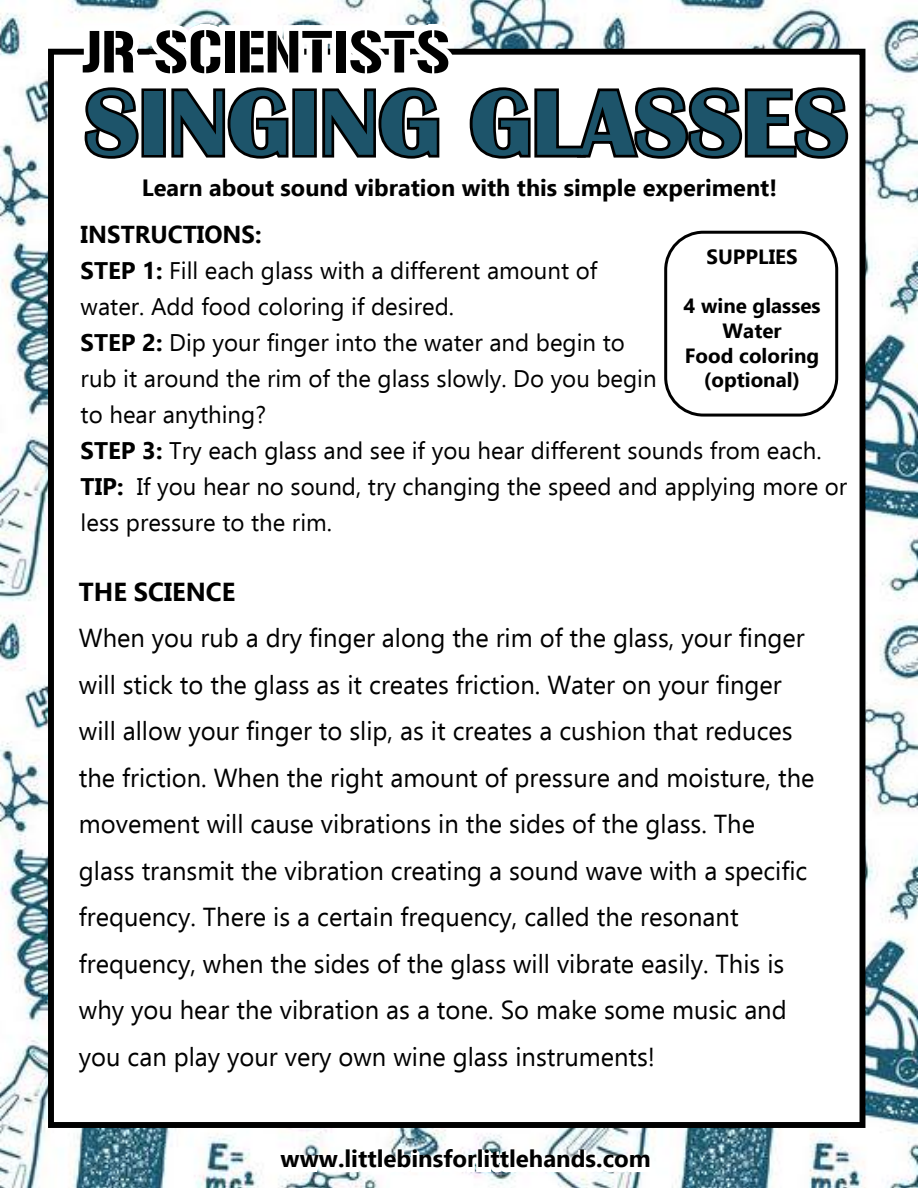
<style>
.page{position:relative;width:918px;height:1188px;background:#fff}
.page>*{position:absolute;margin:0;border:0;box-sizing:border-box;transform-origin:0 0}
.t1{font:700 95.4px "Britannic";color:#1d546a}
.t2{font:58.8px "Gunplay";color:#000}
.t3{font:25.95px/46.5px "Ebrima";color:#000}
.t4{font:700 25.95px "Ebrima";color:#000}
.t5{font:700 24.45px "Ebrima";color:#000}
.t6{font:24px/36px "Ebrima";color:#000}
.t7{font:700 24px "Ebrima";color:#000}
.t8{font:700 23.55px "Ebrima";color:#000}
.t9{font:700 20.55px/24.8px "Ebrima";color:#000;text-align:center}
.s1{font-weight:700}
</style>
<div class="page">
<img style="left:0;top:0;width:918px;height:1188px">
<svg style="left:275px;top:1146px;width:379px;height:42px"></svg>
<div style="left:48px;top:49px;width:817px;height:1079px;background:#fff;border:6px solid #000"></div>
<svg style="left:71px;top:8px;width:389px;height:151px"></svg>
<svg style="left:469px;top:87px;width:380px;height:72px"></svg>
<div style="left:664px;top:231px;width:174px;height:186px;border:3px solid #000;border-radius:38px"></div>
<h2 class="t2" style="left:81px;top:21px;width:370px">JR SCIENTISTS</h2>
<h1 class="t1" style="left:85px;top:69px;width:765px">SINGING GLASSES</h1>
<p class="t8" style="left:142px;top:169px;width:637px">Learn about sound vibration with this simple experiment!</p>
<p class="t5" style="left:81px;top:215px;width:182px">INSTRUCTIONS:</p>
<p class="t6" style="left:81px;top:251px;width:768px"><span class="s1">STEP 1:</span> Fill each glass with a different amount of<br>water. Add food coloring if desired.<br><span class="s1">STEP 2:</span> Dip your finger into the water and begin to<br>rub it around the rim of the glass slowly. Do you begin<br>to hear anything?<br><span class="s1">STEP 3:</span> Try each glass and see if you hear different sounds from each.<br><span class="s1">TIP:</span> If you hear no sound, try changing the speed and applying more or less pressure to the rim.</p>
<p class="t9" style="left:707px;top:243px;width:93px">SUPPLIES</p>
<p class="t9" style="left:684px;top:293px;width:138px">4 wine glasses<br>Water<br>Food coloring (optional)</p>
<p class="t4" style="left:79px;top:571px;width:158px">THE SCIENCE</p>
<p class="t3" style="left:79px;top:614px;width:737px">When you rub a dry finger along the rim of the glass, your finger will stick to the glass as it creates friction. Water on your finger will allow your finger to slip, as it creates a cushion that reduces the friction. When the right amount of pressure and moisture, the movement will cause vibrations in the sides of the glass. The glass transmit the vibration creating a sound wave with a specific frequency. There is a certain frequency, called the resonant frequency, when the sides of the glass will vibrate easily. This is why you hear the vibration as a tone. So make some music and you can play your very own wine glass instruments!</p>
<p class="t7" style="left:281px;top:1142px;width:372px">www.littlebinsforlittlehands.com</p>
</div>
